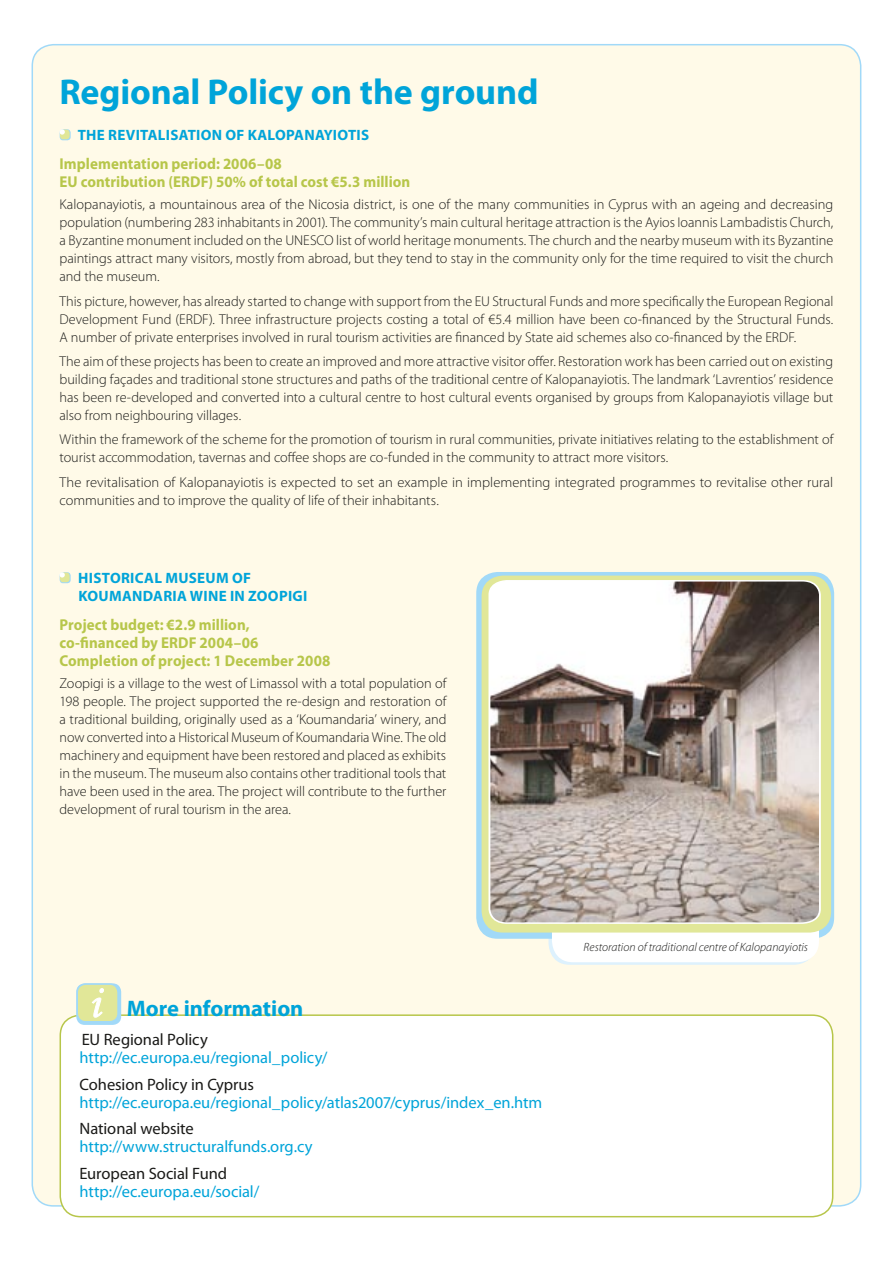
<style>
.page{position:relative;width:893px;height:1263px;background:#fff}
.page>*{position:absolute;margin:0;border:0;box-sizing:border-box;transform-origin:0 0}
.t1{font:700 36px "Myriad Pro";letter-spacing:-.005em;color:#00a4d9}
.t2{font:700 22.5px "Myriad Pro";letter-spacing:-.005em;color:#00a4d9}
.t3{font:16.5px "Myriad Pro";letter-spacing:-.005em;color:#00a4d9}
.t4{font:16.5px "Myriad Pro";letter-spacing:-.005em;color:#1a1a18}
.t5{font:700 15.75px/18px "Myriad Pro";letter-spacing:.005em;color:#b7c64a;scale:.95 1}
.t6{font:700 15px "Myriad Pro";letter-spacing:.02em;color:#00a4d9}
.t7{font:300 14.25px/18px "Myriad Pro";color:#1a1a18;text-align:justify}
.t8{font:italic 300 12px "Myriad Pro";color:#1a1a18}
</style>
<div class="page">
<div style="left:32px;top:45px;width:829px;height:1161px;background:#fffae8;border-radius:21px"></div>
<svg style="left:60px;top:129px;width:11px;height:11px"></svg>
<div style="left:60px;top:130px;width:10px;height:9px;background:#e1e798;border-radius:3px"></div>
<svg style="left:60px;top:129px;width:5px;height:6px"></svg>
<div style="left:549px;top:842px;width:267px;height:123px;background:#ddf1fd;border-radius:21px"></div>
<svg style="left:476px;top:572px;width:358px;height:367px;fill:#a1d9f8"></svg>
<div style="left:552px;top:840px;width:267px;height:122px;background:#fff;border-radius:21px"></div>
<div style="left:482px;top:576px;width:349px;height:356px;background:#e1e798;border-radius:21px"></div>
<svg style="left:488px;top:579px;width:334px;height:345px"></svg>
<svg style="left:60px;top:572px;width:11px;height:11px"></svg>
<div style="left:60px;top:572px;width:10px;height:10px;background:#e1e798;border-radius:3px"></div>
<svg style="left:60px;top:572px;width:5px;height:5px"></svg>
<div style="left:60px;top:1015px;width:773px;height:202px;background:#fff;border-radius:21px"></div>
<div style="left:60px;top:1014px;width:773px;height:203px;border:2px solid #b7c64a;border-radius:21px"></div>
<div style="left:76px;top:983px;width:45px;height:42px;background:#a1d9f8;border-radius:9px"></div>
<div style="left:77px;top:984px;width:41px;height:38px;background:#e1e798;border-radius:9px"></div>
<div style="left:76px;top:983px;width:43px;height:39px;border:2px solid #a1d9f8;border-radius:9px"></div>
<svg style="left:92px;top:988px;width:12px;height:29px"></svg>
<h1 class="t1" style="left:60px;top:68px;width:480px">Regional Policy on the ground</h1>
<p class="t6" style="left:78px;top:125px;width:40px">The revitalisation</p>
<p class="t6" style="left:225px;top:125px;width:42px">of Kalopanayiotis</p>
<p class="t5" style="left:60px;top:154px;width:371px">Implementation period: 2006–08<br>EU contribution (ERDF) 50% of total cost €5.3 million</p>
<p class="t7" style="left:60px;top:195px;width:775px">Kalopanayiotis, a mountainous area of the Nicosia district, is one of the many communities in Cyprus with an ageing and decreasing population (numbering 283 inhabitants in 2001). The community’s main cultural heritage attraction is the Ayios Ioannis Lambadistis Church, a Byzantine monument included on the UNESCO list of world heritage monuments. The church and the nearby museum with its Byzantine paintings attract many visitors, mostly from abroad, but they tend to stay in the community only for the time required to visit the church and the museum.</p>
<p class="t7" style="left:60px;top:292px;width:775px">This picture, however, has already started to change with support from the EU Structural Funds and more specifically the European Regional Development Fund (ERDF). Three infrastructure projects costing a total of €5.4 million have been co-financed by the Structural Funds.<br>A number of private enterprises involved in rural tourism activities are financed by State aid schemes also co-financed by the ERDF.</p>
<p class="t7" style="left:60px;top:352px;width:775px">The aim of these projects has been to create an improved and more attractive visitor offer. Restoration work has been carried out on existing building façades and traditional stone structures and paths of the traditional centre of Kalopanayiotis. The landmark ‘Lavrentios’ residence has been re-developed and converted into a cultural centre to host cultural events organised by groups from Kalopanayiotis village but also from neighbouring villages.</p>
<p class="t7" style="left:60px;top:430px;width:775px">Within the framework of the scheme for the promotion of tourism in rural communities, private initiatives relating to the establishment of tourist accommodation, tavernas and coffee shops are co-funded in the community to attract more visitors.</p>
<p class="t7" style="left:60px;top:473px;width:775px">The revitalisation of Kalopanayiotis is expected to set an example in implementing integrated programmes to revitalise other rural communities and to improve the quality of life of their inhabitants.</p>
<p class="t6" style="left:78px;top:568px;width:20px">Historical</p>
<p class="t6" style="left:165px;top:568px;width:24px">Museum</p>
<p class="t6" style="left:232px;top:568px;width:10px">of</p>
<p class="t6" style="left:78px;top:586px;width:20px">Koumandaria</p>
<p class="t6" style="left:190px;top:586px;width:22px">Wine</p>
<p class="t6" style="left:230px;top:586px;width:37px">in Zoopigi</p>
<p class="t5" style="left:60px;top:615px;width:287px">Project budget: €2.9 million, co-financed by ERDF 2004–06<br>Completion of project: 1 December 2008</p>
<p class="t7" style="left:60px;top:674px;width:388px">Zoopigi is a village to the west of Limassol with a total population of 198 people. The project supported the re-design and restoration of a traditional building, originally used as a ‘Koumandaria’ winery, and now converted into a Historical Museum of Koumandaria Wine. The old machinery and equipment have been restored and placed as exhibits in the museum. The museum also contains other traditional tools that have been used in the area. The project will contribute to the further development of rural tourism in the area.</p>
<h2 class="t2" style="left:127px;top:994px;width:178px">More information</h2>
<p class="t4" style="left:82px;top:1029px;width:127px">EU Regional Policy</p>
<p class="t3" style="left:80px;top:1047px;width:250px">http://ec.europa.eu/regional_policy/</p>
<p class="t4" style="left:80px;top:1074px;width:176px">Cohesion Policy in Cyprus</p>
<p class="t3" style="left:80px;top:1092px;width:464px">http://ec.europa.eu/regional_policy/atlas2007/cyprus/index_en.htm</p>
<p class="t4" style="left:80px;top:1118px;width:116px">National website</p>
<p class="t3" style="left:80px;top:1136px;width:235px">http://www.structuralfunds.org.cy</p>
<p class="t4" style="left:80px;top:1163px;width:149px">European Social Fund</p>
<p class="t3" style="left:80px;top:1181px;width:181px">http://ec.europa.eu/social/</p>
<p class="t8" style="left:584px;top:940px;width:226px">Restoration of traditional centre of Kalopanayiotis</p>
</div>
